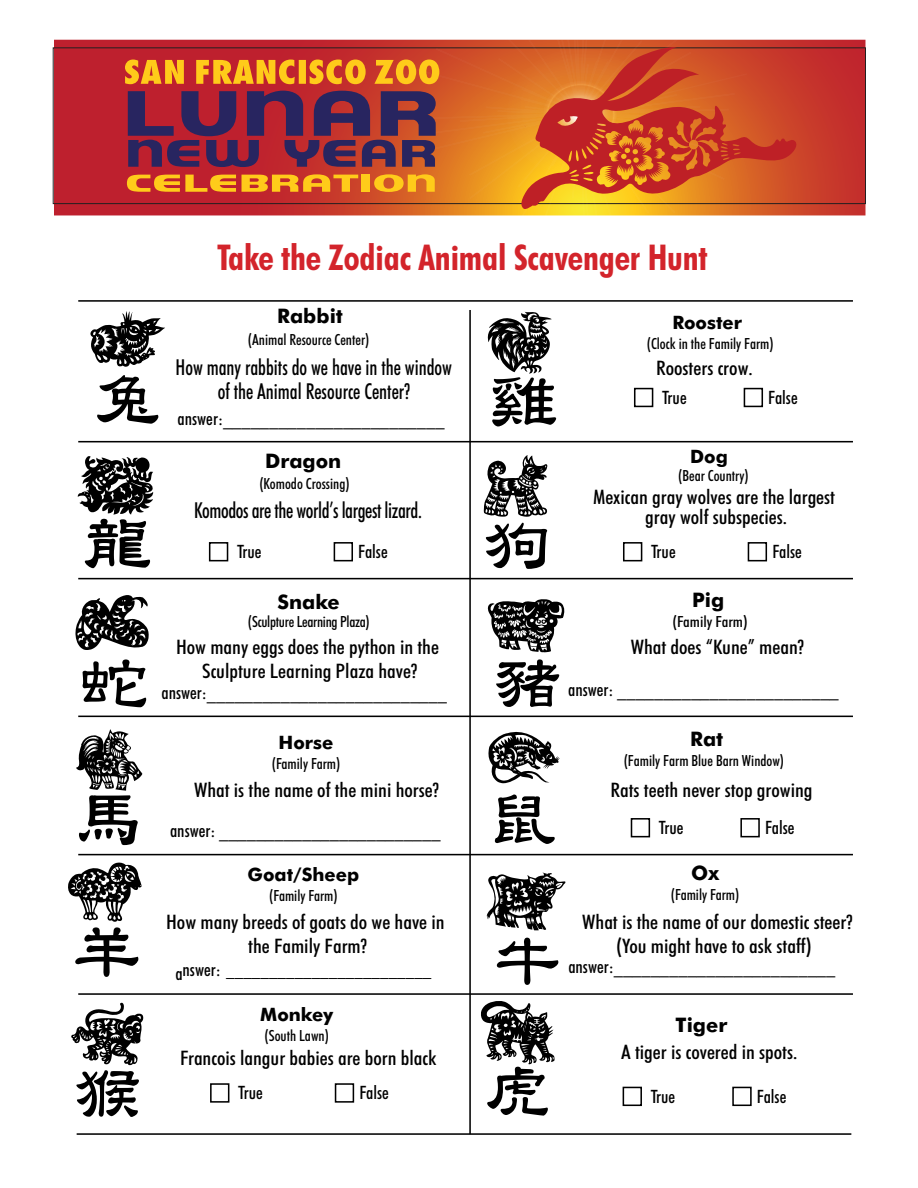
<style>
.page{position:relative;width:918px;height:1188px;background:#fff}
.page>*{position:absolute;margin:0;border:0;box-sizing:border-box;transform-origin:0 0}
.t1{font:700 condensed 35.55px "Futura BT";letter-spacing:-.005em;color:#d3242b}
.t2{font:500 condensed 22.05px/24px "Futura BT";color:#000;text-align:center;scale:.91 1}
.t3{font:500 condensed 22.05px "Futura BT";letter-spacing:-.02em;color:#000;scale:.91 1}
.t4{font:500 condensed 20.1px/24px "Futura BT";color:#000;text-align:center;scale:1.1 1}
.t5{font:700 20.1px "Futura BT";color:#000}
.t6{font:500 condensed 18.45px "Futura BT";color:#000}
.t7{font:700 18.45px "Futura BT";color:#000}
.t8{font:500 condensed 17.1px "Futura BT";color:#000}
.t9{font:500 condensed 15.45px "Futura BT";color:#000}
.t10{font:500 condensed 15.45px "Futura BT";letter-spacing:-.02em;color:#000}
.t11{font:500 condensed 15.45px "Futura BT";color:#000;scale:1.1 1}
.s1{font-size:18.45px}
</style>
<div class="page">
<svg style="left:54px;top:40px;width:812px;height:175px;background:#be2a2c"></svg>
<svg style="left:413px;top:39px;width:334px;height:177px;background:#dc772a"></svg>
<svg style="left:125px;top:60px;width:314px;height:24px;background:#e58821"></svg>
<svg style="left:128px;top:91px;width:308px;height:76px;background:#6f2848"></svg>
<svg style="left:127px;top:175px;width:109px;height:17px;background:#e28122"></svg>
<svg style="left:242px;top:174px;width:116px;height:18px;background:#e78c21"></svg>
<div style="left:362px;top:175px;width:8px;height:17px;background:#ffcb1a"></div>
<svg style="left:374px;top:174px;width:61px;height:18px"></svg>
<svg style="left:507px;top:48px;width:12px;height:131px;background:#e38424"></svg>
<hr style="left:78px;top:854px;width:775px;height:1px;background:#000">
<hr style="left:78px;top:441px;width:775px;height:1px;background:#000">
<hr style="left:78px;top:578px;width:775px;height:1px;background:#000">
<hr style="left:78px;top:716px;width:775px;height:1px;background:#000">
<hr style="left:78px;top:300px;width:775px;height:2px;background:#000">
<svg style="left:487px;top:599px;width:78px;height:108px"></svg>
<svg style="left:483px;top:455px;width:65px;height:114px"></svg>
<div style="left:623px;top:542px;width:19px;height:19px;border:2px solid #000"></div>
<div style="left:748px;top:542px;width:19px;height:19px;border:2px solid #000"></div>
<svg style="left:487px;top:311px;width:70px;height:116px"></svg>
<hr style="left:469px;top:310px;width:2px;height:824px;background:#000">
<hr style="left:78px;top:993px;width:775px;height:2px;background:#000">
<hr style="left:77px;top:1133px;width:774px;height:2px;background:#000">
<svg style="left:76px;top:729px;width:67px;height:117px"></svg>
<svg style="left:71px;top:1002px;width:73px;height:115px"></svg>
<div style="left:210px;top:1083px;width:19px;height:20px;border:2px solid #000"></div>
<div style="left:335px;top:1083px;width:19px;height:20px;border:2px solid #000"></div>
<svg style="left:68px;top:862px;width:74px;height:115px"></svg>
<svg style="left:488px;top:731px;width:72px;height:113px"></svg>
<svg style="left:481px;top:1001px;width:74px;height:115px"></svg>
<div style="left:623px;top:1087px;width:19px;height:19px;border:2px solid #000"></div>
<div style="left:732px;top:1087px;width:20px;height:19px;border:2px solid #000"></div>
<svg style="left:486px;top:872px;width:80px;height:113px"></svg>
<svg style="left:75px;top:595px;width:74px;height:113px"></svg>
<svg style="left:77px;top:456px;width:77px;height:113px"></svg>
<div style="left:209px;top:542px;width:19px;height:19px;border:2px solid #000"></div>
<div style="left:334px;top:542px;width:19px;height:19px;border:2px solid #000"></div>
<svg style="left:90px;top:311px;width:75px;height:113px"></svg>
<div style="left:631px;top:818px;width:19px;height:19px;border:2px solid #000"></div>
<div style="left:740px;top:818px;width:20px;height:19px;border:2px solid #000"></div>
<div style="left:634px;top:388px;width:19px;height:19px;border:2px solid #000"></div>
<div style="left:744px;top:388px;width:19px;height:19px;border:2px solid #000"></div>
<svg style="left:519px;top:45px;width:280px;height:166px;background:#d15a26"></svg>
<h1 class="t1" style="left:217px;top:236px;width:492px">Take the Zodiac Animal Scavenger Hunt</h1>
<p class="t5" style="left:277px;top:304px;width:67px">Rabbit</p>
<p class="t9" style="left:248px;top:331px;width:123px">(Animal Resource Center)</p>
<p class="t2" style="left:175px;top:355px;width:306px">How many rabbits do we have in the window of the Animal Resource Center?</p>
<p class="t6" style="left:178px;top:407px;width:268px">answer:________________________</p>
<p class="t5" style="left:265px;top:449px;width:78px">Dragon</p>
<p class="t9" style="left:259px;top:474px;width:92px">(Komodo Crossing)</p>
<p class="t3" style="left:194px;top:497px;width:252px">Komodos are the world’s largest lizard.</p>
<p class="t6" style="left:237px;top:541px;width:26px">True</p>
<p class="t6" style="left:358px;top:541px;width:31px">False</p>
<p class="t5" style="left:278px;top:590px;width:64px">Snake</p>
<p class="t4" style="left:176px;top:635px;width:241px">How many eggs does the python in the<br>Sculpture Learning Plaza have?</p>
<p class="t6" style="left:162px;top:681px;width:287px">answer:__________________________</p>
<p class="t10" style="left:248px;top:612px;width:123px">(Sculpture Learning Plaza)</p>
<p class="t7" style="left:279px;top:731px;width:56px">Horse</p>
<p class="t9" style="left:272px;top:754px;width:70px">(Family Farm)</p>
<p class="t4" style="left:194px;top:777px;width:224px">What is the name of the mini horse?</p>
<p class="t6" style="left:170px;top:819px;width:272px">answer: ________________________</p>
<p class="t7" style="left:248px;top:863px;width:113px">Goat/Sheep</p>
<p class="t9" style="left:269px;top:886px;width:70px">(Family Farm)</p>
<p class="t4" style="left:166px;top:910px;width:255px">How many breeds of goats do we have in the Family Farm?</p>
<p class="t8" style="left:175px;top:958px;width:258px"><span class="s1">answer:</span> ________________________</p>
<p class="t7" style="left:260px;top:1003px;width:74px">Monkey</p>
<p class="t9" style="left:265px;top:1026px;width:66px">(South Lawn)</p>
<p class="t4" style="left:180px;top:1045px;width:235px">Francois langur babies are born black</p>
<p class="t6" style="left:238px;top:1082px;width:26px">True</p>
<p class="t6" style="left:359px;top:1082px;width:31px">False</p>
<p class="t7" style="left:673px;top:312px;width:71px">Rooster</p>
<p class="t4" style="left:656px;top:356px;width:89px">Roosters crow.</p>
<p class="t9" style="left:647px;top:334px;width:128px">(Clock in the Family Farm)</p>
<p class="t6" style="left:662px;top:386px;width:26px">True</p>
<p class="t6" style="left:768px;top:386px;width:31px">False</p>
<p class="t7" style="left:690px;top:445px;width:39px">Dog</p>
<p class="t9" style="left:678px;top:466px;width:72px">(Bear Country)</p>
<p class="t4" style="left:593px;top:486px;width:222px;line-height:20.1px">Mexican gray wolves are the largest gray wolf subspecies.</p>
<p class="t6" style="left:651px;top:541px;width:26px">True</p>
<p class="t6" style="left:772px;top:541px;width:31px">False</p>
<p class="t5" style="left:692px;top:588px;width:34px">Pig</p>
<p class="t11" style="left:672px;top:612px;width:70px">(Family Farm)</p>
<p class="t4" style="left:631px;top:635px;width:159px">What does “Kune” mean?</p>
<p class="t6" style="left:568px;top:679px;width:272px">answer: ________________________</p>
<p class="t5" style="left:690px;top:727px;width:35px">Rat</p>
<p class="t9" style="left:624px;top:752px;width:162px">(Family Farm Blue Barn Window)</p>
<p class="t4" style="left:611px;top:777px;width:185px">Rats teeth never stop growing</p>
<p class="t6" style="left:659px;top:817px;width:26px">True</p>
<p class="t6" style="left:765px;top:817px;width:31px">False</p>
<p class="t5" style="left:691px;top:861px;width:29px">Ox</p>
<p class="t9" style="left:671px;top:885px;width:70px">(Family Farm)</p>
<p class="t4" style="left:582px;top:910px;width:247px">What is the name of our domestic steer? (You might have to ask staff)</p>
<p class="t6" style="left:568px;top:956px;width:268px">answer:________________________</p>
<p class="t5" style="left:676px;top:1012px;width:53px">Tiger</p>
<p class="t4" style="left:621px;top:1040px;width:162px">A tiger is covered in spots.</p>
<p class="t6" style="left:651px;top:1085px;width:26px">True</p>
<p class="t6" style="left:757px;top:1085px;width:31px">False</p>
</div>
